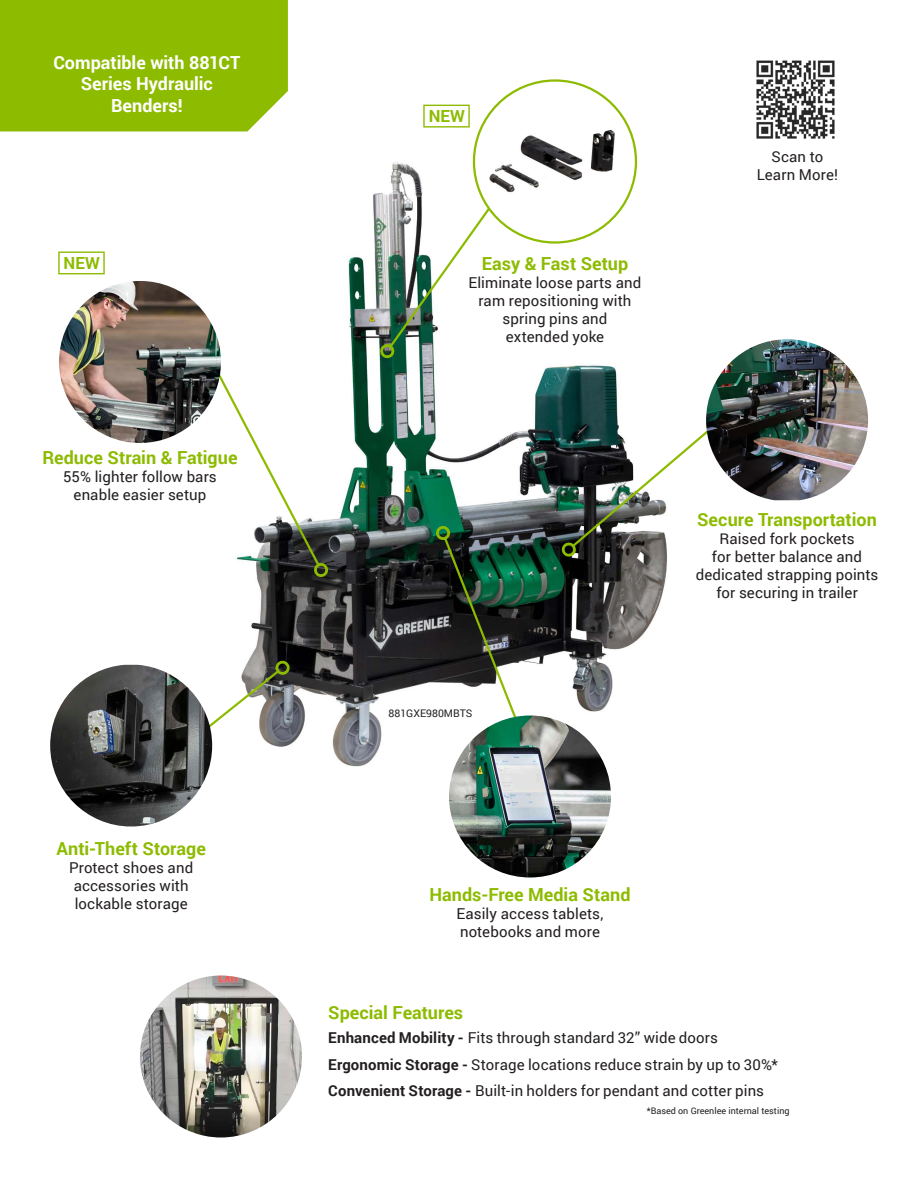
<style>
.page{position:relative;width:918px;height:1188px;background:#fff}
.page>*{position:absolute;margin:0;border:0;box-sizing:border-box;transform-origin:0 0}
.t1{font:700 18px "Roboto";color:#8dbb00}
.t2{font:700 18px/21.6px "Roboto";color:#fff;text-align:center}
.t3{font:700 16.65px "Roboto";color:#8dbb00}
.t4{font:15px/18px "Roboto";letter-spacing:.01em;color:#231f20;text-align:center}
._2019_Specification{font:10.5px "Roboto";color:#231f20}
._2019_Specification-2{font:9px "Roboto";color:#231f20}
.s1{font-weight:700}
</style>
<div class="page">
<img style="left:220px;top:116px;width:447px;height:728px">
<div style="left:0;top:0;width:288px;height:131px;background:#8dbb00"></div>
<svg style="left:562px;top:424px;width:144px;height:135px"></svg>
<svg style="left:215px;top:370px;width:113px;height:209px"></svg>
<svg style="left:378px;top:202px;width:116px;height:159px"></svg>
<div style="left:423px;top:105px;width:47px;height:23px;border:1px solid #8dbb00"></div>
<img style="left:474px;top:81px;width:162px;height:162px;border-radius:81px">
<img style="left:706px;top:339px;width:162px;height:161px">
<img style="left:140px;top:976px;width:162px;height:162px;border-radius:81px">
<img style="left:756px;top:60px;width:79px;height:79px">
<img style="left:59px;top:281px;width:162px;height:162px;border-radius:81px">
<div style="left:58px;top:252px;width:47px;height:22px;border:1px solid #8dbb00"></div>
<svg style="left:202px;top:668px;width:79px;height:68px"></svg>
<div style="left:275px;top:661px;width:15px;height:14px;border:3px solid #8dbb00;border-radius:50%"></div>
<img style="left:50px;top:665px;width:162px;height:162px;border-radius:79px">
<svg style="left:442px;top:535px;width:81px;height:199px"></svg>
<div style="left:436px;top:526px;width:14px;height:14px;border:3px solid #8dbb00;border-radius:50%"></div>
<img style="left:449px;top:716px;width:162px;height:162px;border-radius:81px">
<p class="t2" style="left:53px;top:51px;width:188px">Compatible with 881CT<br>Series Hydraulic<br>Benders!</p>
<p class="t3" style="left:64px;top:252px;width:38px">NEW</p>
<p class="t1" style="left:42px;top:445px;width:197px">Reduce Strain &amp; Fatigue</p>
<p class="t4" style="left:63px;top:467px;width:155px">55% lighter follow bars enable easier setup</p>
<p class="t1" style="left:56px;top:836px;width:151px">Anti-Theft Storage</p>
<p class="t4" style="left:69px;top:858px;width:126px">Protect shoes and accessories with lockable storage</p>
<p class="t3" style="left:429px;top:105px;width:38px">NEW</p>
<p class="t1" style="left:482px;top:251px;width:148px">Easy &amp; Fast Setup</p>
<p class="t4" style="left:469px;top:273px;width:174px">Eliminate loose parts and ram repositioning with spring pins and<br>extended yoke</p>
<p class="t4" style="left:757px;top:147px;width:83px">Scan to<br>Learn More!</p>
<p class="_2019_Specification" style="left:389px;top:706px;width:85px">881GXE980MBTS</p>
<p class="t1" style="left:697px;top:507px;width:181px">Secure Transportation</p>
<p class="t4" style="left:696px;top:529px;width:184px">Raised fork pockets<br>for better balance and dedicated strapping points for securing in trailer</p>
<p class="t1" style="left:429px;top:882px;width:203px">Hands-Free Media Stand</p>
<p class="t4" style="left:457px;top:905px;width:148px;text-align:left">Easily access tablets, notebooks and more</p>
<p class="t1" style="left:328px;top:1000px;width:136px">Special Features</p>
<p class="t4" style="left:328px;top:1055px;width:451px"><span class="s1">Ergonomic Storage -</span> Storage locations reduce strain by up to 30%*</p>
<p class="t4" style="left:328px;top:1081px;width:437px"><span class="s1">Convenient Storage -</span> Built-in holders for pendant and cotter pins</p>
<p class="t4" style="left:328px;top:1028px;width:391px"><span class="s1">Enhanced Mobility -</span> Fits through standard 32” wide doors</p>
<p class="_2019_Specification-2" style="left:647px;top:1104px;width:144px">*Based on Greenlee internal testing</p>
</div>
